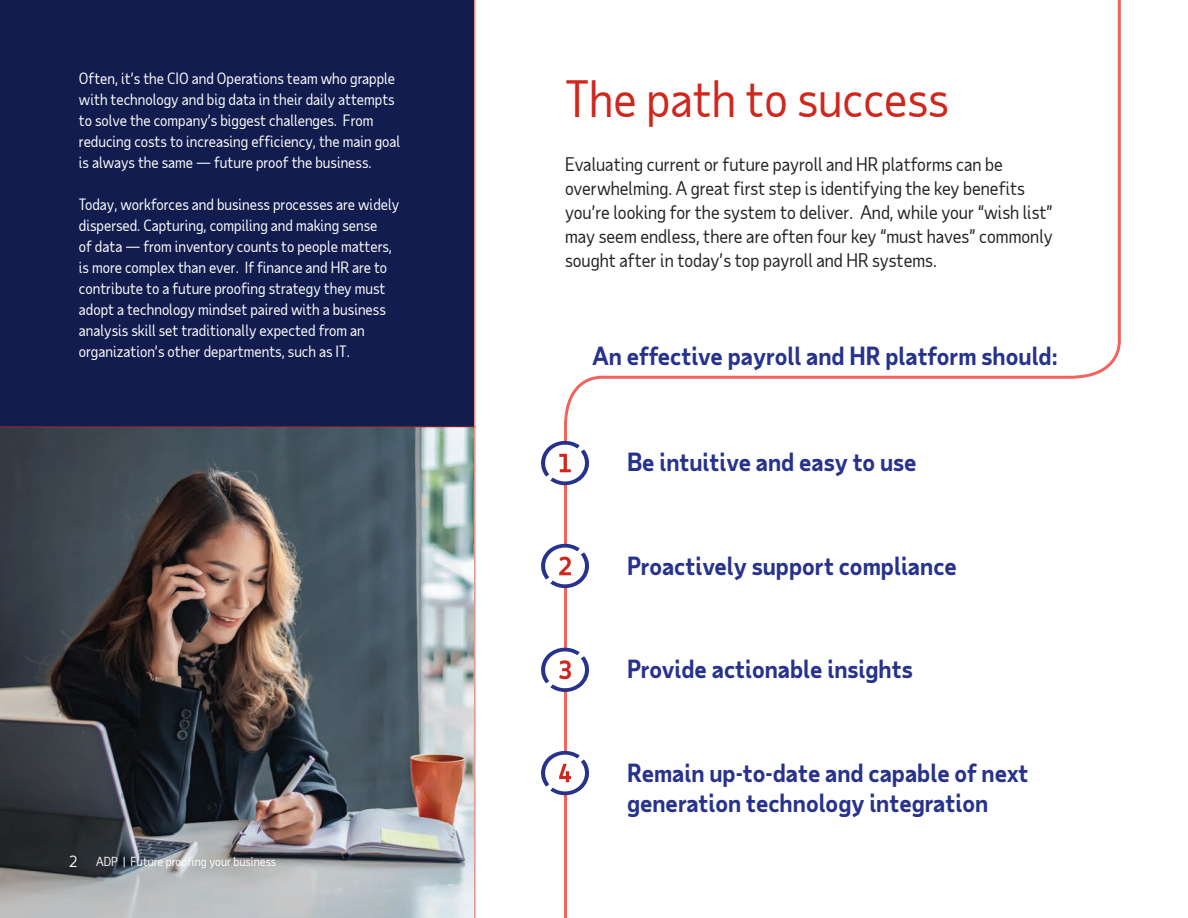
<style>
.page{position:relative;width:1188px;height:918px;background:#fff}
.page>*{position:absolute;margin:0;border:0;box-sizing:border-box;transform-origin:0 0}
.Brochure_title{font:48px "Taub Sans";color:#d0271d}
.First-level_heading{font:700 24px/30px "Taub Sans";color:#26328c}
.Body{font:18px/24px "Taub Sans";color:#222}
.Body-2{font:15px/21px "Taub Sans";color:#fff}
.Body-3{font:12px "Taub Sans";color:#fff}
</style>
<div class="page">
<div style="left:0;top:1px;width:474px;height:917px;background:#121c4e"></div>
<img style="left:0;top:428px;width:474px;height:490px">
<hr style="left:0;top:426px;width:476px;height:2px;background:#d0271d">
<hr style="left:474px;top:0;width:2px;height:918px;background:#d0271d">
<svg style="left:604px;top:0;width:517px;height:379px"></svg>
<svg style="left:541px;top:375px;width:63px;height:543px"></svg>
<p class="Body-2" style="left:79px;top:68px;width:323px">Often, it’s the CIO and Operations team who grapple with technology and big data in their daily attempts to solve the company’s biggest challenges. From reducing costs to increasing efficiency, the main goal is always the same — future proof the business.</p>
<p class="Body-2" style="left:79px;top:194px;width:322px">Today, workforces and business processes are widely dispersed. Capturing, compiling and making sense<br>of data — from inventory counts to people matters, is more complex than ever. If finance and HR are to contribute to a future proofing strategy they must adopt a technology mindset paired with a business analysis skill set traditionally expected from an organization’s other departments, such as IT.</p>
<p class="Body-2" style="left:69px;top:850px;width:10px">2</p>
<p class="Body-3" style="left:96px;top:853px;width:181px">ADP | Future proofing your business</p>
<p class="Brochure_title" style="left:565px;top:69px;width:385px">The path to success</p>
<p class="Body" style="left:565px;top:152px;width:489px">Evaluating current or future payroll and HR platforms can be overwhelming. A great first step is identifying the key benefits you’re looking for the system to deliver. And, while your “wish list” may seem endless, there are often four key “must haves” commonly sought after in today’s top payroll and HR systems.</p>
<p class="First-level_heading" style="left:592px;top:340px;width:467px">An effective payroll and HR platform should:</p>
<p class="First-level_heading" style="left:627px;top:447px;width:291px">Be intuitive and easy to use</p>
<p class="First-level_heading" style="left:627px;top:550px;width:331px">Proactively support compliance</p>
<p class="First-level_heading" style="left:627px;top:654px;width:287px">Provide actionable insights</p>
<p class="First-level_heading" style="left:627px;top:757px;width:403px">Remain up-to-date and capable of next generation technology integration</p>
</div>
